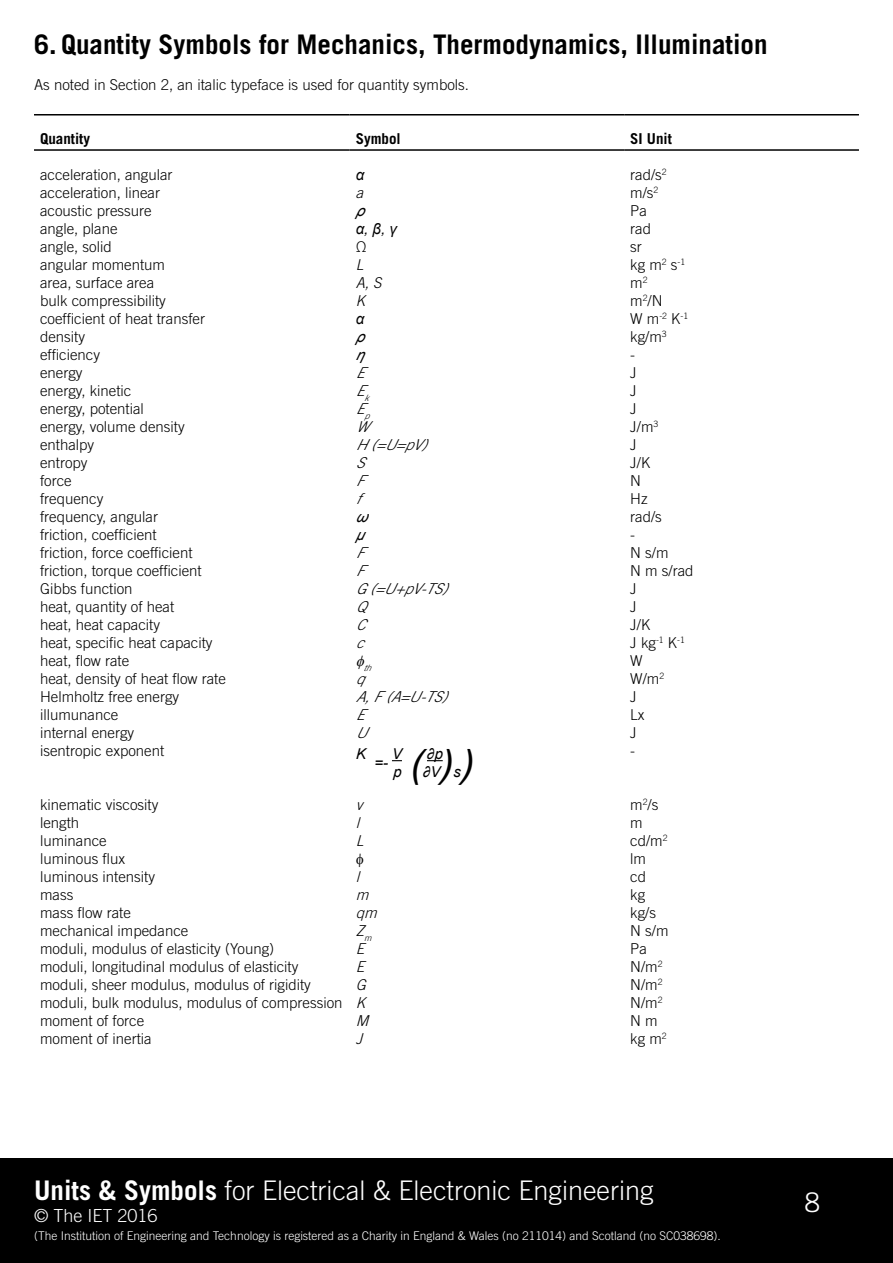
<style>
.page{position:relative;width:893px;height:1263px;background:#fff}
.page>*{position:absolute;margin:0;border:0;box-sizing:border-box;transform-origin:0 0}
.t1{font:italic 39px "Arial";color:#000}
.t2{font:700 27px "Trade Gothic LT Std";color:#000}
.t3{font:300 27px "Trade Gothic LT Std";color:#fff}
.t4{font:300 18px "Trade Gothic LT Std";color:#fff}
.t5{font:300 15px/18px "Trade Gothic LT Std";color:#000}
.t6{font:italic 300 15px/18px "Trade Gothic LT Std";color:#000}
.t7{font:italic 15px/18px "Arial";color:#000}
.t8{font:700 15px "Trade Gothic LT Std";color:#000}
.t9{font:300 12px "Trade Gothic LT Std";color:#fff}
.t10{font:300 8.7px "Trade Gothic LT Std";color:#000}
.t11{font:italic 300 8.7px "Trade Gothic LT Std";color:#000}
.s1{font-size:15px}
.s2{font-weight:700}
</style>
<div class="page">
<div style="left:0;top:1158px;width:893px;height:105px;background:#000"></div>
<hr style="left:34px;top:114px;width:316px;height:2px;background:#000">
<hr style="left:350px;top:114px;width:274px;height:2px;background:#000">
<hr style="left:624px;top:114px;width:235px;height:2px;background:#000">
<hr style="left:34px;top:149px;width:316px;height:2px;background:#000">
<hr style="left:350px;top:149px;width:274px;height:2px;background:#000">
<hr style="left:624px;top:149px;width:235px;height:2px;background:#000">
<svg style="left:427px;top:760px;width:16px;height:1px"></svg>
<h2 class="t2" style="left:34px;top:28px;width:735px">6. Quantity Symbols for Mechanics, Thermodynamics, Illumination</h2>
<p class="t5" style="left:34px;top:75px;width:437px">As noted in Section 2, an italic typeface is used for quantity symbols.</p>
<p class="t8" style="left:40px;top:129px;width:52px">Quantity</p>
<p class="t8" style="left:356px;top:129px;width:47px">Symbol</p>
<p class="t8" style="left:630px;top:129px;width:43px">SI Unit</p>
<p class="t5" style="left:40px;top:165px;width:187px">acceleration, angular acceleration, linear<br>acoustic pressure<br>angle, plane<br>angle, solid<br>angular momentum<br>area, surface area<br>bulk compressibility coefficient of heat transfer density<br>efficiency<br>energy<br>energy, kinetic<br>energy, potential<br>energy, volume density enthalpy<br>entropy<br>force<br>frequency<br>frequency, angular<br>friction, coefficient<br>friction, force coefficient friction, torque coefficient<br>Gibbs function<br>heat, quantity of heat<br>heat, heat capacity<br>heat, specific heat capacity heat, flow rate<br>heat, density of heat flow rate<br>Helmholtz free energy illumunance<br>internal energy<br>isentropic exponent</p>
<p class="t5" style="left:630px;top:165px;width:57px">rad/s<sup>2 </sup>m/s<sup>2<br></sup>Pa<br>rad<br>sr<br>kg m<sup>2</sup> s<sup>-1 </sup>m<sup>2<br></sup>m<sup>2</sup>/N</p>
<p class="t10" style="left:630px;top:311px;width:60px"><span class="s1">W m</span>-2 <span class="s1">K</span>-1</p>
<p class="t5" style="left:630px;top:327px;width:65px">kg/m<sup>3<br></sup>-<br>J<br>J<br>J<br>J/m<sup>3<br></sup>J<br>J/K<br>N<br>Hz<br>rad/s<br>-<br>N s/m<br>N m s/rad<br>J<br>J<br>J/K<br>J kg<sup>-1</sup> K<sup>-1<br></sup>W<br>W/m<sup>2<br></sup>J<br>Lx<br>J<br>-</p>
<p class="t7" style="left:356px;top:166px;width:10px">α</p>
<p class="t6" style="left:356px;top:184px;width:9px">a</p>
<p class="t7" style="left:356px;top:202px;width:43px">ρ<br>α, β, γ</p>
<p class="t5" style="left:356px;top:237px;width:12px">Ω</p>
<p class="t6" style="left:356px;top:256px;width:27px">L<br>A, S<br>K</p>
<p class="t7" style="left:356px;top:310px;width:15px">α ρ η</p>
<p class="t6" style="left:356px;top:364px;width:77px">E<br>E<sub>k<br></sub>E<sub>p<br></sub>W<br>H (=U=pV)<br>S<br>F<br>f</p>
<p class="t7" style="left:356px;top:508px;width:19px">ω μ</p>
<p class="t6" style="left:356px;top:544px;width:98px">F<br>F<br>G (=U+pV-TS)<br>Q<br>C<br>c</p>
<p class="t11" style="left:363px;top:663px;width:12px">th</p>
<p class="t6" style="left:356px;top:670px;width:97px">q<br>A,F (A=U -TS)<br>E<br>U</p>
<p class="t7" style="left:356px;top:745px;width:12px">K</p>
<p class="t7" style="left:374px;top:754px;width:16px">=-</p>
<p class="t7" style="left:392px;top:745px;width:12px">V</p>
<p class="t7" style="left:427px;top:745px;width:17px">∂p</p>
<p class="t7" style="left:393px;top:763px;width:10px">p</p>
<h1 class="t1" style="left:410px;top:738px;width:65px">( ))</h1>
<p class="t7" style="left:423px;top:763px;width:19px">∂V</p>
<p class="t7" style="left:453px;top:763px;width:10px">s</p>
<p class="t5" style="left:40px;top:795px;width:304px">kinematic viscosity<br>length<br>luminance<br>luminous flux<br>luminous intensity<br>mass<br>mass flow rate<br>mechanical impedance<br>moduli, modulus of elasticity (Young)<br>moduli, longitudinal modulus of elasticity moduli, sheer modulus, modulus of rigidity moduli, bulk modulus, modulus of compression moment of force<br>moment of inertia</p>
<p class="t6" style="left:356px;top:796px;width:10px">v l<br>L</p>
<p class="t6" style="left:356px;top:868px;width:22px">l<br>m qm<br>Z<sub>m<br></sub>E<br>E<br>G<br>K<br>M<br>J</p>
<p class="t5" style="left:630px;top:795px;width:40px">m<sup>2</sup>/s m cd/m<sup>2 </sup>lm<br>cd<br>kg kg/s<br>N s/m<br>Pa<br>N/m<sup>2<br></sup>N/m<sup>2<br></sup>N/m<sup>2<br></sup>N m kg m<sup>2</sup></p>
<h2 class="t3" style="left:34px;top:1175px;width:621px"><span class="s2">Units &amp; Symbols</span> for Electrical &amp; Electronic Engineering</h2>
<p class="t4" style="left:34px;top:1205px;width:125px">© The IET 2016</p>
<p class="t9" style="left:34px;top:1228px;width:688px">(The Institution of Engineering and Technology is registered as a Charity in England &amp; Wales (no 211014) and Scotland (no SC038698).</p>
<h2 class="t3" style="left:805px;top:1187px;width:17px">8</h2>
</div>
